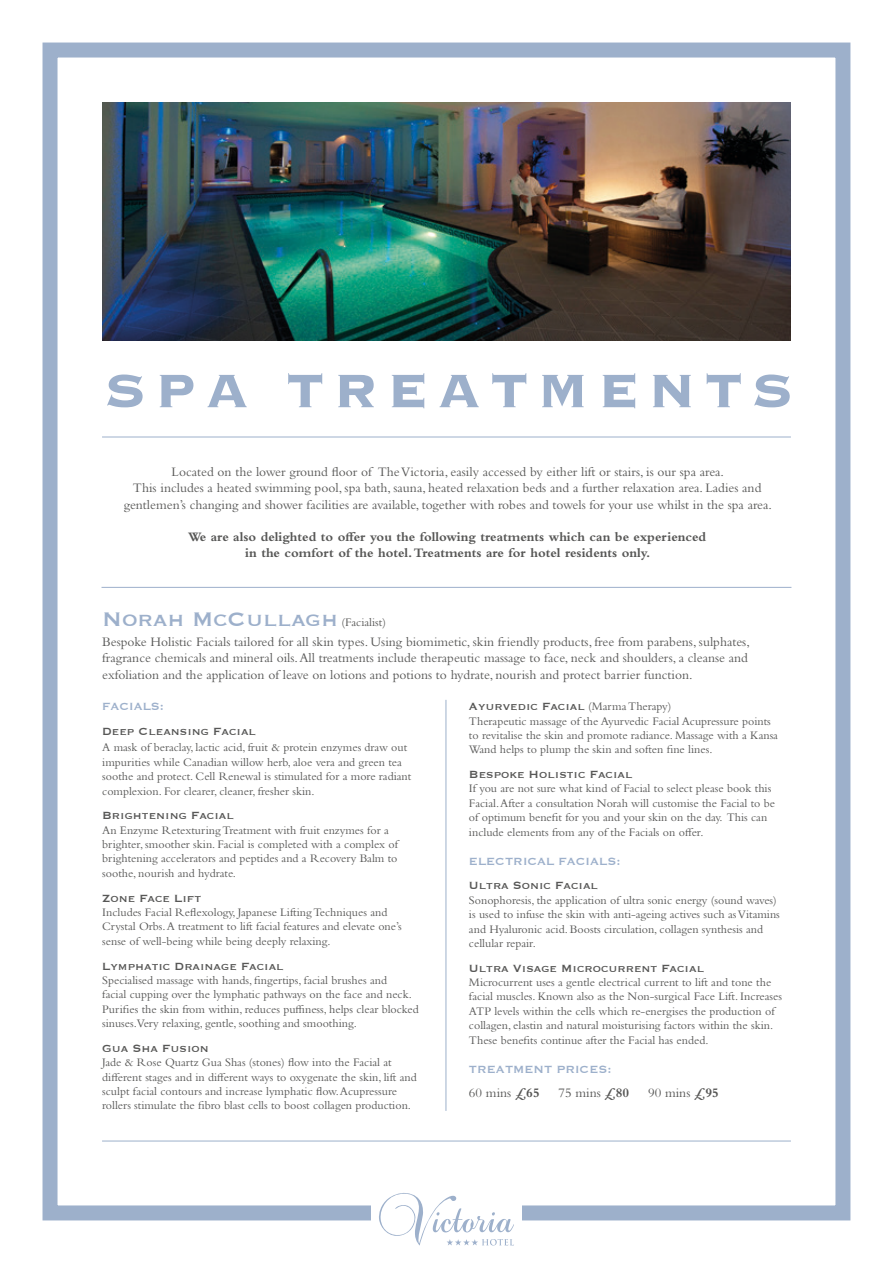
<style>
.page{position:relative;width:893px;height:1263px;background:#fff}
.page>*{position:absolute;margin:0;border:0;box-sizing:border-box;transform-origin:0 0}
.t1{font:700 61.5px "Copperplate";letter-spacing:.15em;color:#9db0cb}
.t2{font:25.5px "Copperplate";color:#9db0cb}
.t3{font:13.5px/16.2px "Bembo Std";color:#575756;text-align:center}
.t4{font:13.5px "Copperplate";color:#575756}
.t5{font:700 13.5px/16.2px "Bembo Std";color:#575756;text-align:center}
.t6{font:13.5px "Copperplate";color:#9db0cb}
.t7{font:12px/14.4px "Bembo Std";color:#575756}
.s1{font-family:"Bembo Std";font-size:12px;color:#575756}
.s2{font-family:"Bembo Std";font-size:12px}
.s3{font-weight:700}
</style>
<div class="page">
<div style="left:43px;top:43px;width:807px;height:1177px;border:15px solid #9db0cb"></div>
<img style="left:102px;top:102px;width:689px;height:238px">
<hr style="left:102px;top:437px;width:689px;height:1px;background:#9db0cb">
<div style="left:371px;top:1185px;width:151px;height:68px;background:#fff"></div>
<svg style="left:379px;top:1193px;width:135px;height:52px"></svg>
<hr style="left:102px;top:587px;width:689px;height:1px;background:#9db0cb">
<hr style="left:446px;top:700px;width:1px;height:411px;background:#9db0cb">
<hr style="left:102px;top:1141px;width:689px;height:1px;background:#9db0cb">
<h1 class="t1" style="left:105px;top:350px;width:690px">SPA TREATMENTS</h1>
<p class="t3" style="left:124px;top:464px;width:650px">Located on the lower ground floor of The Victoria, easily accessed by either lift or stairs, is our spa area.<br>This includes a heated swimming pool, spa bath, sauna, heated relaxation beds and a further relaxation area. Ladies and gentlemen’s changing and shower facilities are available, together with robes and towels for your use whilst in the spa area.</p>
<p class="t5" style="left:188px;top:529px;width:520px">We are also delighted to offer you the following treatments which can be experienced in the comfort of the hotel. Treatments are for hotel residents only.</p>
<h2 class="t2" style="left:102px;top:602px;width:285px">Norah McCullagh <span class="s1">(Facialist)</span></h2>
<p class="t3" style="left:102px;top:634px;width:649px;text-align:left">Bespoke Holistic Facials tailored for all skin types. Using biomimetic, skin friendly products, free from parabens, sulphates, fragrance chemicals and mineral oils. All treatments include therapeutic massage to face, neck and shoulders, a cleanse and exfoliation and the application of leave on lotions and potions to hydrate, nourish and protect barrier function.</p>
<p class="t6" style="left:102px;top:698px;width:63px">FACIALS:</p>
<p class="t4" style="left:102px;top:722px;width:155px">Deep Cleansing Facial</p>
<p class="t7" style="left:102px;top:740px;width:311px">A mask of beraclay, lactic acid, fruit &amp; protein enzymes draw out impurities while Canadian willow herb, aloe vera and green tea soothe and protect. Cell Renewal is stimulated for a more radiant complexion. For clearer, cleaner, fresher skin.</p>
<p class="t4" style="left:102px;top:807px;width:133px">Brightening Facial</p>
<p class="t7" style="left:102px;top:822px;width:297px">An Enzyme Retexturing Treatment with fruit enzymes for a brighter, smoother skin. Facial is completed with a complex of brightening accelerators and peptides and a Recovery Balm to soothe, nourish and hydrate.</p>
<p class="t4" style="left:102px;top:889px;width:101px">Zone Face Lift</p>
<p class="t7" style="left:102px;top:905px;width:301px">Includes Facial Reflexology, Japanese Lifting Techniques and<br>Crystal Orbs. A treatment to lift facial features and elevate one’s sense of well-being while being deeply relaxing.</p>
<p class="t4" style="left:102px;top:957px;width:183px">Lymphatic Drainage Facial</p>
<p class="t7" style="left:102px;top:973px;width:318px">Specialised massage with hands, fingertips, facial brushes and<br>facial cupping over the lymphatic pathways on the face and neck.<br>Purifies the skin from within, reduces puffiness, helps clear blocked sinuses.Very relaxing, gentle, soothing and smoothing.</p>
<p class="t4" style="left:102px;top:1039px;width:108px">Gua Sha Fusion</p>
<p class="t7" style="left:102px;top:1055px;width:316px">Jade &amp; Rose Quartz Gua Shas (stones) flow into the Facial at different stages and in different ways to oxygenate the skin, lift and sculpt facial contours and increase lymphatic flow. Acupressure rollers stimulate the fibro blast cells to boost collagen production.</p>
<p class="t4" style="left:469px;top:698px;width:204px">Ayurvedic Facial <span class="s2">(Marma Therapy)</span></p>
<p class="t7" style="left:469px;top:713px;width:311px">Therapeutic massage of the Ayurvedic Facial Acupressure points to revitalise the skin and promote radiance. Massage with a Kansa<br>Wand helps to plump the skin and soften fine lines.</p>
<p class="t4" style="left:469px;top:765px;width:165px">Bespoke Holistic Facial</p>
<p class="t7" style="left:469px;top:781px;width:308px">If you are not sure what kind of Facial to select please book this Facial. After a consultation Norah will customise the Facial to be of optimum benefit for you and your skin on the day. This can include elements from any of the Facials on offer.</p>
<p class="t6" style="left:469px;top:852px;width:153px">ELECTRICAL FACIALS:</p>
<p class="t4" style="left:469px;top:877px;width:131px">Ultra Sonic Facial</p>
<p class="t7" style="left:469px;top:892px;width:312px">Sonophoresis, the application of ultra sonic energy (sound waves) is used to infuse the skin with anti-ageing actives such as Vitamins and Hyaluronic acid. Boosts circulation, collagen synthesis and cellular repair.</p>
<p class="t4" style="left:469px;top:959px;width:237px">Ultra Visage Microcurrent Facial</p>
<p class="t7" style="left:469px;top:975px;width:314px">Microcurrent uses a gentle electrical current to lift and tone the facial muscles. Known also as the Non-surgical Face Lift. Increases ATP levels within the cells which re-energises the production of collagen, elastin and natural moisturising factors within the skin.<br>These benefits continue after the Facial has ended.</p>
<p class="t6" style="left:469px;top:1060px;width:144px">TREATMENT PRICES:</p>
<p class="t3" style="left:469px;top:1085px;width:72px">60 mins <span class="s3">£65</span></p>
<p class="t3" style="left:559px;top:1085px;width:72px">75 mins <span class="s3">£80</span></p>
<p class="t3" style="left:648px;top:1085px;width:72px">90 mins <span class="s3">£95</span></p>
</div>
